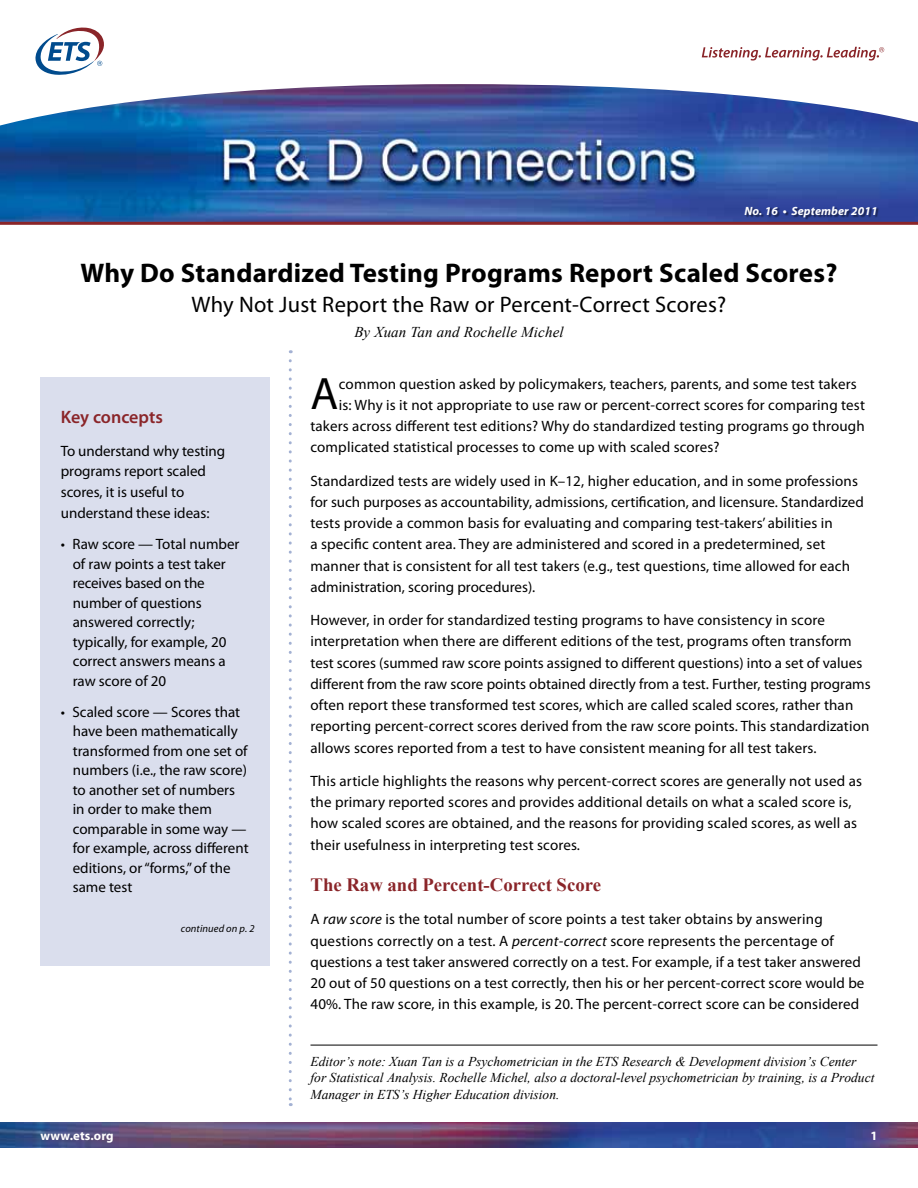
<style>
.page{position:relative;width:918px;height:1188px;background:#fff}
.page>*{position:absolute;margin:0;border:0;box-sizing:border-box;transform-origin:0 0}
.t1{font:45.6px "Myriad Pro";color:#000}
.t2{font:700 27px "Myriad Pro";letter-spacing:.01em;color:#000}
.t3{font:22.5px "Myriad Pro";letter-spacing:.01em;color:#000}
.t4{font:700 18.75px "Times New Roman";color:#8a2529}
.t5{font:600 18px "Myriad Pro";color:#8a2529}
.t6{font:15px/21.3px "Myriad Pro";letter-spacing:.005em;color:#000}
.t7{font:italic 15px "Times New Roman";letter-spacing:.01em;color:#000}
.t8{font:italic 13.5px/16.5px "Times New Roman";color:#000}
.t9{font:700 12.75px "Myriad Pro";letter-spacing:.01em;color:#fff}
.t10{font:italic 700 12px "Myriad Pro";letter-spacing:.01em;color:#fff}
.t11{font:italic 10.5px "Myriad Pro";letter-spacing:.01em;color:#000}
.s1{font-style:italic}
</style>
<div class="page">
<img style="left:0;top:1122px;width:918px;height:26px">
<svg style="left:289px;top:361px;width:3px;height:745px"></svg>
<img style="left:0;top:135px;width:918px;height:87px">
<svg style="left:0;top:46px;width:918px;height:89px"></svg>
<svg style="left:35px;top:27px;width:71px;height:49px"></svg>
<svg style="left:702px;top:47px;width:182px;height:14px"></svg>
<div style="left:746px;top:207px;width:134px;height:13px;background:#000;opacity:.5"></div>
<hr style="left:0;top:222px;width:918px;height:3px;background:#8a2529">
<hr style="left:310px;top:1045px;width:568px;height:1px;background:#000">
<div style="left:40px;top:377px;width:230px;height:589px;background:#dadeed"></div>
<p class="t10" style="left:744px;top:203px;width:135px">No. 16 • September 2011</p>
<h2 class="t2" style="left:81px;top:255px;width:758px">Why Do Standardized Testing Programs Report Scaled Scores?</h2>
<h3 class="t3" style="left:192px;top:290px;width:536px">Why Not Just Report the Raw or Percent-Correct Scores?</h3>
<p class="t7" style="left:354px;top:322px;width:211px">By Xuan Tan and Rochelle Michel</p>
<p class="t5" style="left:61px;top:406px;width:104px">Key concepts</p>
<p class="t6" style="left:61px;top:440px;width:166px;line-height:20.7px">To understand why testing programs report scaled scores, it is useful to understand these ideas:</p>
<p class="t6" style="left:73px;top:534px;width:168px;line-height:19.5px;text-indent:-12px">• Raw score — Total number of raw points a test taker receives based on the number of questions answered correctly; typically, for example, 20 correct answers means a raw score of 20</p>
<p class="t6" style="left:73px;top:702px;width:177px;line-height:19.5px;text-indent:-12px">• Scaled score — Scores that have been mathematically transformed from one set of numbers (i.e., the raw score) to another set of numbers in order to make them comparable in some way — for example, across different editions, or “forms,” of the same test</p>
<p class="t11" style="left:181px;top:922px;width:75px">continued on p. 2</p>
<h1 class="t1" style="left:310px;top:366px;width:29px">A</h1>
<p class="t6" style="left:339px;top:373px;width:519px">common question asked by policymakers, teachers, parents, and some test takers</p>
<p class="t6" style="left:339px;top:394px;width:528px">is: Why is it not appropriate to use raw or percent-correct scores for comparing test</p>
<p class="t6" style="left:310px;top:415px;width:556px">takers across different test editions? Why do standardized testing programs go through</p>
<p class="t6" style="left:310px;top:437px;width:411px">complicated statistical processes to come up with scaled scores?</p>
<p class="t6" style="left:310px;top:470px;width:555px">Standardized tests are widely used in K–12, higher education, and in some professions for such purposes as accountability, admissions, certification, and licensure. Standardized tests provide a common basis for evaluating and comparing test-takers’ abilities in<br>a specific content area. They are administered and scored in a predetermined, set manner that is consistent for all test takers (e.g., test questions, time allowed for each administration, scoring procedures).</p>
<p class="t6" style="left:310px;top:609px;width:562px">However, in order for standardized testing programs to have consistency in score interpretation when there are different editions of the test, programs often transform test scores (summed raw score points assigned to different questions) into a set of values different from the raw score points obtained directly from a test. Further, testing programs often report these transformed test scores, which are called scaled scores, rather than reporting percent-correct scores derived from the raw score points. This standardization allows scores reported from a test to have consistent meaning for all test takers.</p>
<p class="t6" style="left:310px;top:770px;width:553px">This article highlights the reasons why percent-correct scores are generally not used as the primary reported scores and provides additional details on what a scaled score is, how scaled scores are obtained, and the reasons for providing scaled scores, as well as their usefulness in interpreting test scores.</p>
<p class="t4" style="left:310px;top:872px;width:292px">The Raw and Percent-Correct Score</p>
<p class="t6" style="left:310px;top:908px;width:556px">A <span class="s1">raw score</span> is the total number of score points a test taker obtains by answering questions correctly on a test. A <span class="s1">percent-correct</span> score represents the percentage of questions a test taker answered correctly on a test. For example, if a test taker answered 20 out of 50 questions on a test correctly, then his or her percent-correct score would be 40%. The raw score, in this example, is 20. The percent-correct score can be considered</p>
<p class="t8" style="left:310px;top:1053px;width:565px">Editor’s note: Xuan Tan is a Psychometrician in the ETS Research &amp; Development division’s Center for Statistical Analysis. Rochelle Michel, also a doctoral-level psychometrician by training, is a Product<br>Manager in ETS’s Higher Education division.</p>
<p class="t9" style="left:40px;top:1127px;width:75px">www.ets.org</p>
<p class="t9" style="left:870px;top:1127px;width:9px">1</p>
</div>
